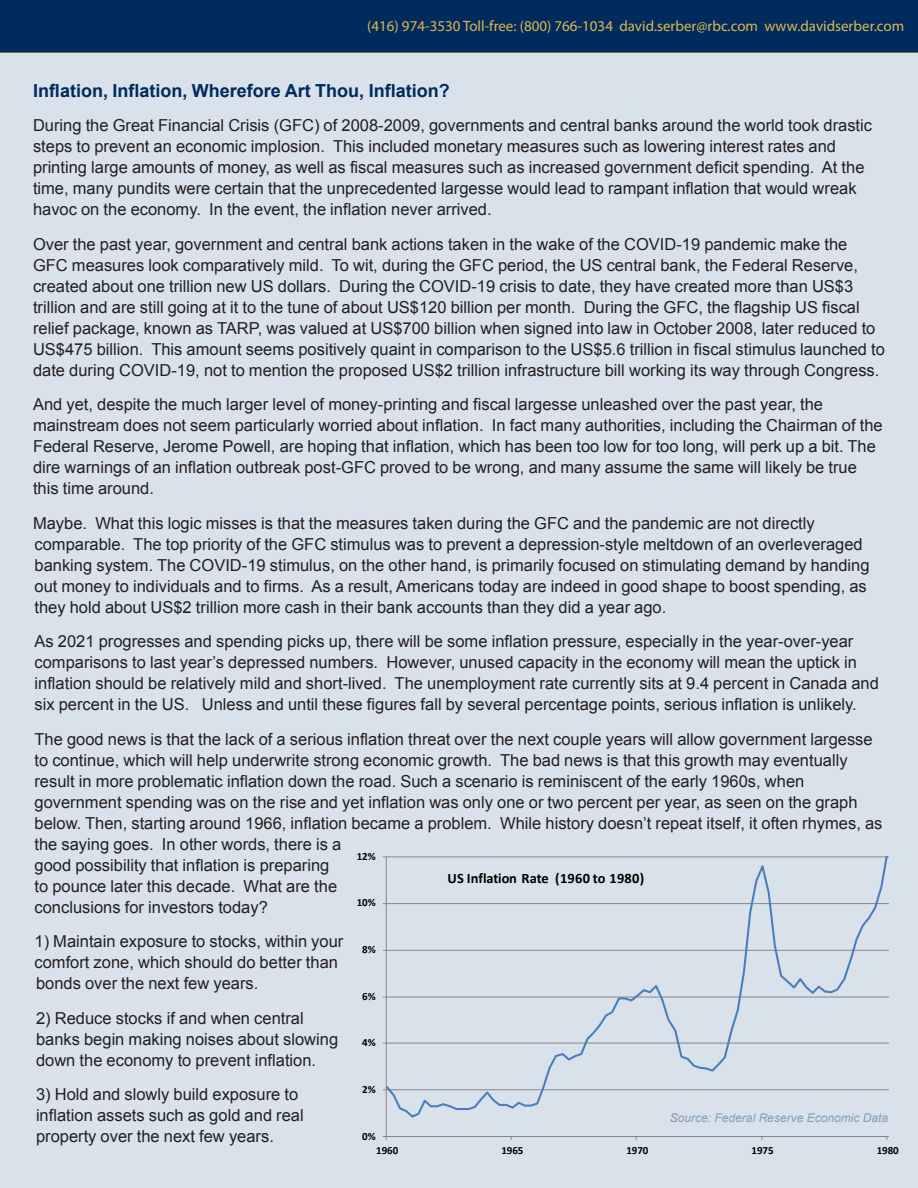
<style>
.page{position:relative;width:918px;height:1188px;background:#fff}
.page>*{position:absolute;margin:0;border:0;box-sizing:border-box;transform-origin:0 0}
.Serber_Body_Copy{font:700 18px "Arial";color:#00295c}
.Serber_Body_Copy-2{font:16.5px/21px "Arial";color:#231f20}
.t1{font:15px "Myriad Pro";color:#dbb852}
.t2{font:700 14.4px "Calibri";letter-spacing:.01em;color:#000}
.t3{font:italic 12px "Arial";color:#80a0b7}
.t4{font:700 10.95px "Calibri";letter-spacing:-.005em;color:#000}
.s1{color:#899295}
</style>
<div class="page">
<div style="left:0;top:0;width:918px;height:53px;background:#002b5c"></div>
<hr style="left:0;top:52px;width:918px;height:2px;background:#a78d3e">
<div style="left:0;top:53px;width:918px;height:1135px;background:#d9e2ea"></div>
<hr style="left:386px;top:857px;width:1px;height:280px;background:#868686">
<hr style="left:386px;top:1136px;width:503px;height:1px;background:#868686">
<svg style="left:386px;top:857px;width:503px;height:262px"></svg>
<p class="t1" style="left:367px;top:17px;width:539px">(416) 974-3530 Toll-free: (800) 766-1034 david.serber@rbc.com www.davidserber.com</p>
<p class="Serber_Body_Copy" style="left:33px;top:79px;width:418px">Inflation, Inflation, Wherefore Art Thou, Inflation?</p>
<p class="Serber_Body_Copy-2" style="left:33px;top:115px;width:841px">During the Great Financial Crisis (GFC) of 2008-2009, governments and central banks around the world took drastic steps to prevent an economic implosion. This included monetary measures such as lowering interest rates and printing large amounts of money, as well as fiscal measures such as increased government deficit spending. At the time, many pundits were certain that the unprecedented largesse would lead to rampant inflation that would wreak havoc on the economy. In the event, the inflation never arrived.</p>
<p class="Serber_Body_Copy-2" style="left:33px;top:234px;width:853px">Over the past year, government and central bank actions taken in the wake of the COVID-19 pandemic make the GFC measures look comparatively mild. To wit, during the GFC period, the US central bank, the Federal Reserve, created about one trillion new US dollars. During the COVID-19 crisis to date, they have created more than US$3 trillion and are still going at it to the tune of about US$120 billion per month. During the GFC, the flagship US fiscal relief package, known as TARP, was valued at US$700 billion when signed into law in October 2008, later reduced to US$475 billion. This amount seems positively quaint in comparison to the US$5.6 trillion in fiscal stimulus launched to date during COVID-19, not to mention the proposed US$2 trillion infrastructure bill working its way through Congress.</p>
<p class="Serber_Body_Copy-2" style="left:33px;top:394px;width:851px">And yet, despite the much larger level of money-printing and fiscal largesse unleashed over the past year, the mainstream does not seem particularly worried about inflation. In fact many authorities, including the Chairman of the Federal Reserve, Jerome Powell, are hoping that inflation, which has been too low for too long, will perk up a bit. The dire warnings of an inflation outbreak post-GFC proved to be wrong, and many assume the same will likely be true this time around.</p>
<p class="Serber_Body_Copy-2" style="left:33px;top:513px;width:838px">Maybe. What this logic misses is that the measures taken during the GFC and the pandemic are not directly comparable. The top priority of the GFC stimulus was to prevent a depression-style meltdown of an overleveraged banking system. The COVID-19 stimulus, on the other hand, is primarily focused on stimulating demand by handing out money to individuals and to firms. As a result, Americans today are indeed in good shape to boost spending, as they hold about US$2 trillion more cash in their bank accounts than they did a year ago.</p>
<p class="Serber_Body_Copy-2" style="left:34px;top:631px;width:846px">As 2021 progresses and spending picks up, there will be some inflation pressure, especially in the year-over-year comparisons to last year’s depressed numbers. However, unused capacity in the economy will mean the uptick in inflation should be relatively mild and short-lived. The unemployment rate currently sits at 9.4 percent in Canada and six percent in the US. Unless and until these figures fall by several percentage points, serious inflation is unlikely.</p>
<p class="Serber_Body_Copy-2" style="left:34px;top:729px;width:850px">The good news is that the lack of a serious inflation threat over the next couple years will allow government largesse to continue, which will help underwrite strong economic growth. The bad news is that this growth may eventually result in more problematic inflation down the road. Such a scenario is reminiscent of the early 1960s, when government spending was on the rise and yet inflation was only one or two percent per year, as seen on the graph below. Then, starting around 1966, inflation became a problem. While history doesn’t repeat itself, it often rhymes, as the saying goes. In other words, there is a<br>good possibility that inflation is preparing<br>to pounce later this decade. What are the<br>conclusions for investors today?</p>
<p class="Serber_Body_Copy-2" style="left:34px;top:931px;width:310px">1) Maintain exposure to stocks, within your comfort zone, which should do better than bonds over the next few years.</p>
<p class="Serber_Body_Copy-2" style="left:36px;top:1008px;width:304px">2) Reduce stocks if and when central banks begin making noises about slowing down the economy to prevent inflation.</p>
<p class="Serber_Body_Copy-2" style="left:36px;top:1084px;width:269px">3) Hold and slowly build exposure to inflation assets such as gold and real property over the next few years.</p>
<p class="t4" style="left:357px;top:849px;width:20px">12%</p>
<p class="t2" style="left:447px;top:869px;width:198px">US Inflation Rate (1960 to 1980)</p>
<p class="t4" style="left:357px;top:896px;width:20px">10%</p>
<p class="t4" style="left:362px;top:942px;width:15px">8%</p>
<p class="t4" style="left:362px;top:989px;width:15px">6%</p>
<p class="t4" style="left:362px;top:1036px;width:15px">4%</p>
<p class="t4" style="left:362px;top:1082px;width:15px">2%</p>
<p class="t3" style="left:670px;top:1110px;width:220px"><span class="s1">S</span>ource: Federal Reserve Economic Data</p>
<p class="t4" style="left:362px;top:1129px;width:15px">0%</p>
<p class="t4" style="left:376px;top:1143px;width:24px">1960</p>
<p class="t4" style="left:501px;top:1143px;width:24px">1965</p>
<p class="t4" style="left:627px;top:1143px;width:24px">1970</p>
<p class="t4" style="left:752px;top:1143px;width:24px">1975</p>
<p class="t4" style="left:877px;top:1143px;width:24px">1980</p>
</div>
